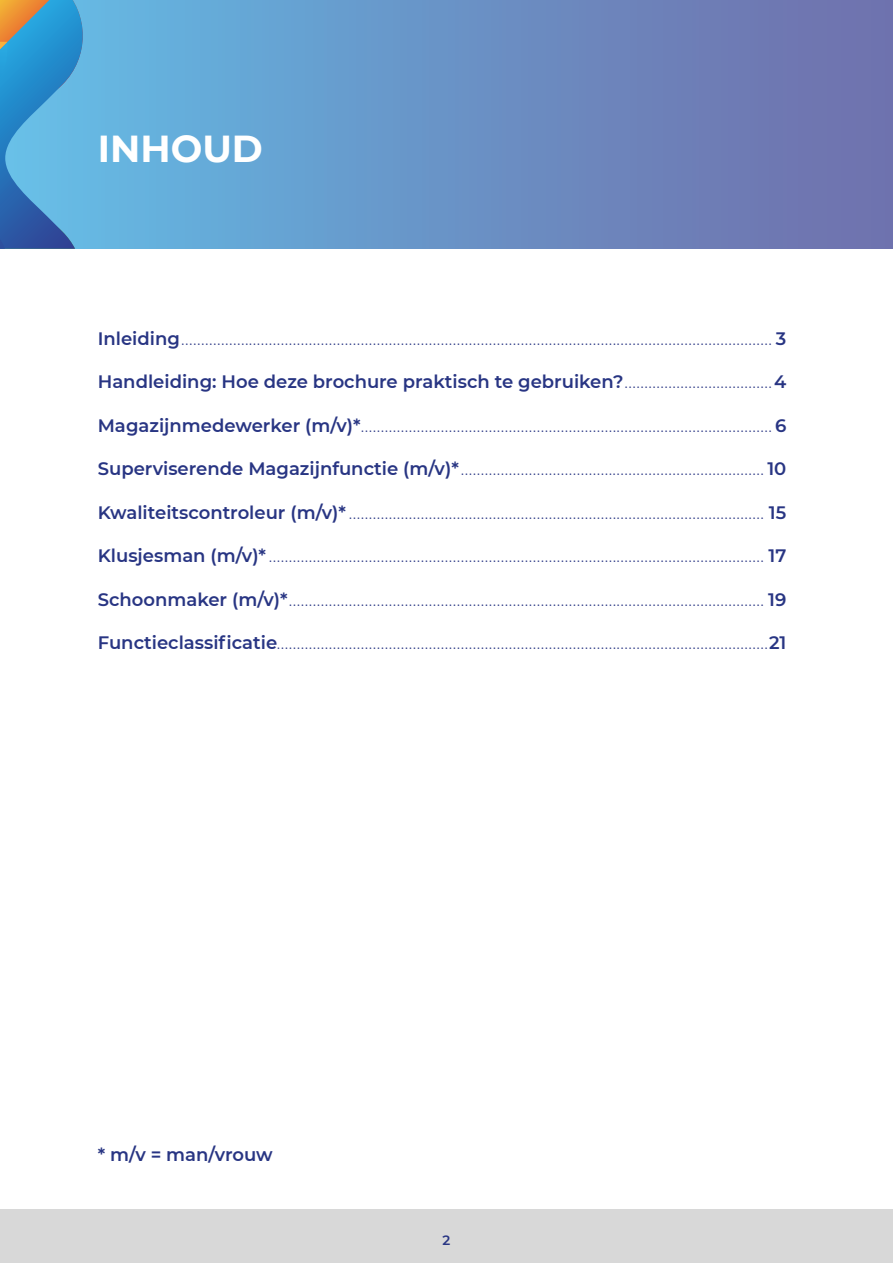
<style>
.page{position:relative;width:893px;height:1263px;background:#fff}
.page>*{position:absolute;margin:0;border:0;box-sizing:border-box;transform-origin:0 0}
.t1{font:700 37.5px "Montserrat";color:#fff}
.t2{font:600 18px "Montserrat";color:#283583}
.t3{font:600 13.5px "Montserrat";color:#283583}
.t4{font:600 9px "Montserrat";color:#283583}
.s1{font-size:18px}
.s2{font-size:9px}
</style>
<div class="page">
<div style="left:0;top:1210px;width:893px;height:53px;background:#d8d8d8"></div>
<svg style="left:89px;top:0;width:804px;height:249px;background:#6990c4"></svg>
<svg style="left:0;top:0;width:89px;height:249px;background:#4e9bca"></svg>
<h1 class="t1" style="left:98px;top:122px;width:167px">INHOUD</h1>
<p class="t4" style="left:98px;top:335px;width:690px"><span class="s1">Inleiding</span>.................................................................................................................................................... <span class="s1">3</span></p>
<h2 class="t2" style="left:98px;top:369px;width:690px">Handleiding: Hoe deze brochure praktisch te gebruiken? <span class="s2">. . . . . . . . . . . . . . . . . . . . . . . . . . . . . . . . . . . . .</span> 4</h2>
<p class="t4" style="left:98px;top:422px;width:690px"><span class="s1">Magazijnmedewerker (m/v)*</span>....................................................................................................... <span class="s1">6</span></p>
<p class="t4" style="left:98px;top:466px;width:690px"><span class="s1">Superviserende Magazijnfunctie (m/v)*</span>............................................................................ <span class="s1">10</span></p>
<p class="t4" style="left:98px;top:509px;width:690px"><span class="s1">Kwaliteitscontroleur (m/v)*</span> ........................................................................................................ <span class="s1">15</span></p>
<p class="t4" style="left:98px;top:553px;width:690px"><span class="s1">Klusjesman (m/v)*</span> ............................................................................................................................ <span class="s1">17</span></p>
<p class="t4" style="left:98px;top:596px;width:690px"><span class="s1">Schoonmaker (m/v)*</span>....................................................................................................................... <span class="s1">19</span></p>
<p class="t4" style="left:98px;top:640px;width:690px"><span class="s1">Functieclassificatie</span>...........................................................................................................................<span class="s1">21</span></p>
<h2 class="t2" style="left:98px;top:1142px;width:177px">* m/v = man/vrouw</h2>
<h3 class="t3" style="left:443px;top:1230px;width:9px">2</h3>
</div>
